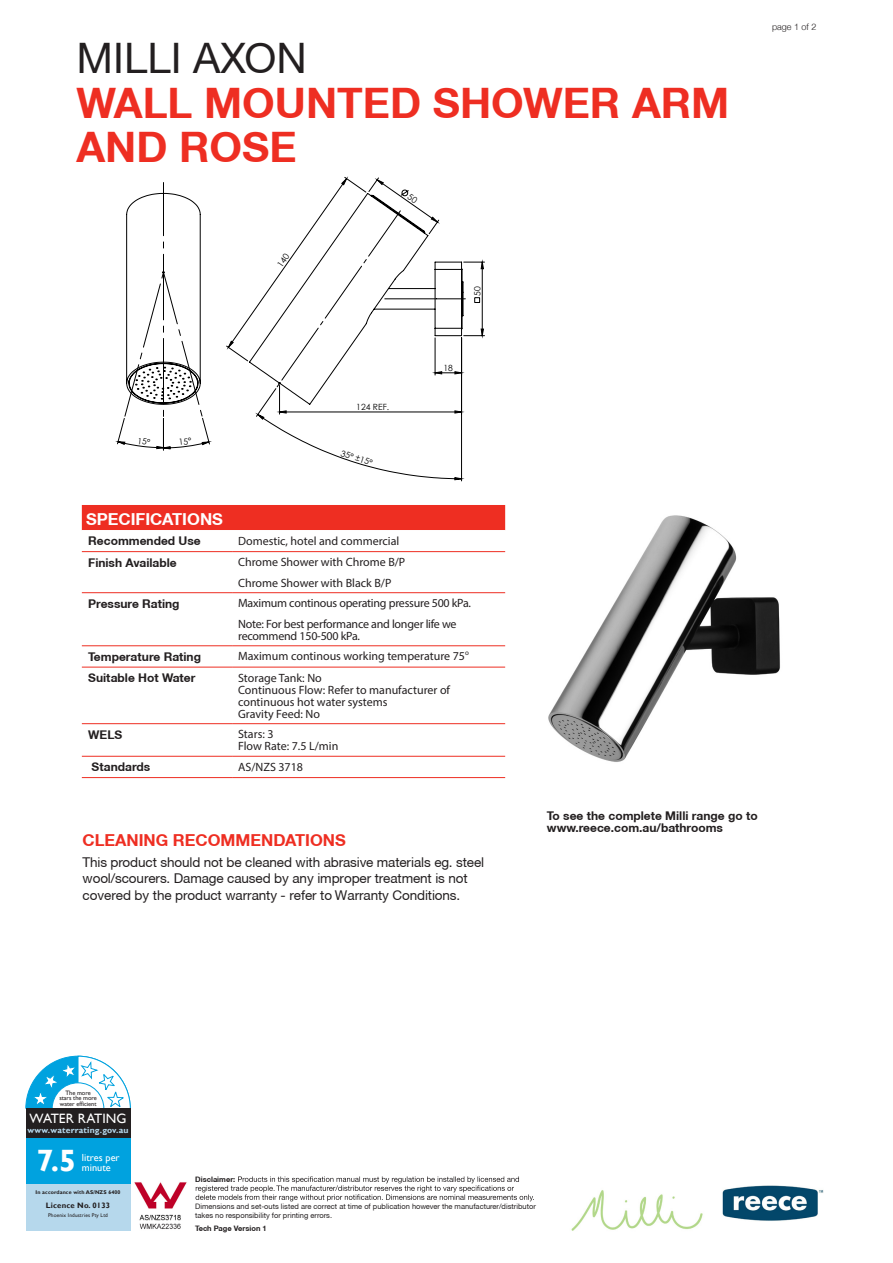
<style>
.page{position:relative;width:893px;height:1263px;background:#fff}
.page>*{position:absolute;margin:0;border:0;box-sizing:border-box;transform-origin:0 0}
.t1{font:700 42px/45px "Helvetica Neue CE";color:#ee2e22}
.t2{font:42px "Helvetica Neue CE";color:#231f20}
.t3{font:700 30.9px "Gill Sans";color:#fff}
.t4{font:700 16.5px "Helvetica Neue CE";color:#ee2e22}
.t5{font:700 16.5px "Helvetica Neue CE";color:#fff}
.t6{font:13.5px/16.5px "Helvetica Neue CE";letter-spacing:-.01em;color:#231f20}
.t7{font:13.5px "Gill Sans";letter-spacing:-.01em;color:#fff}
.t8{font:12px/12px "Myriad Pro";color:#231f20}
.t9{font:700 12px/12px "Helvetica Neue CE";color:#231f20}
.t10{font:12px/20.5px "Myriad Pro";letter-spacing:-.02em;color:#231f20}
.t11{font:10.35px/10.4px "Gill Sans";color:#fff}
.t12{font:300 9px "Helvetica Neue";color:#231f20}
.t13{font:700 8.7px "Gill Sans";letter-spacing:.02em;color:#b6d8ec}
.t14{font:8.55px "Century Gothic";color:#000}
.t15{font:700 7.8px "Gill Sans";letter-spacing:.02em;color:#231f20}
.t16{font:7.5px/9px "Helvetica Neue CE";color:#231f20}
.t17{font:700 7.5px "Helvetica Neue CE";color:#231f20}
.t18{font:7.05px "Myriad Pro";color:#231f20}
.t19{font:6.45px/5.4px "Gill Sans";letter-spacing:-.01em;color:#231f20;text-align:center}
.t20{font:700 5.4px "Gill Sans";letter-spacing:.02em;color:#231f20}
.t21{font:5.4px "Gill Sans";letter-spacing:.02em;color:#231f20}
</style>
<div class="page">
<img style="left:134px;top:1182px;width:53px;height:47px">
<svg style="left:196px;top:1176px;width:338px;height:25px"></svg>
<div style="left:82px;top:505px;width:423px;height:25px;background:#ee2e22"></div>
<svg style="left:82px;top:552px;width:423px;height:204px"></svg>
<hr style="left:82px;top:551px;width:150px;height:1px;background:#ee2e22">
<hr style="left:232px;top:551px;width:273px;height:1px;background:#ee2e22">
<hr style="left:82px;top:592px;width:150px;height:1px;background:#ee2e22">
<hr style="left:232px;top:592px;width:273px;height:1px;background:#ee2e22">
<hr style="left:82px;top:645px;width:150px;height:1px;background:#ee2e22">
<hr style="left:232px;top:645px;width:273px;height:1px;background:#ee2e22">
<hr style="left:82px;top:667px;width:150px;height:1px;background:#ee2e22">
<hr style="left:232px;top:667px;width:273px;height:1px;background:#ee2e22">
<hr style="left:82px;top:723px;width:150px;height:1px;background:#ee2e22">
<hr style="left:232px;top:723px;width:273px;height:1px;background:#ee2e22">
<hr style="left:82px;top:756px;width:150px;height:1px;background:#ee2e22">
<hr style="left:232px;top:756px;width:273px;height:1px;background:#ee2e22">
<hr style="left:82px;top:777px;width:150px;height:1px;background:#ee2e22">
<hr style="left:232px;top:777px;width:273px;height:1px;background:#ee2e22">
<img style="left:722px;top:1185px;width:102px;height:36px">
<img style="left:571px;top:1176px;width:132px;height:55px">
<img style="left:548px;top:515px;width:232px;height:247px">
<svg style="left:474px;top:262px;width:9px;height:74px"></svg>
<svg style="left:258px;top:411px;width:204px;height:69px"></svg>
<svg style="left:126px;top:193px;width:337px;height:213px"></svg>
<div style="left:26px;top:1138px;width:104px;height:46px;background:#00a2df"></div>
<div style="left:26px;top:1184px;width:104px;height:47px;background:#b6d8ec"></div>
<div style="left:26px;top:1109px;width:104px;height:29px;background:#231f20"></div>
<svg style="left:26px;top:1056px;width:105px;height:53px"></svg>
<svg style="left:228px;top:179px;width:237px;height:208px"></svg>
<svg style="left:118px;top:438px;width:91px;height:11px"></svg>
<h1 class="t2" style="left:77px;top:32px;width:232px">MILLI AXON</h1>
<h1 class="t1" style="left:77px;top:81px;width:654px">WALL MOUNTED SHOWER ARM<br>AND ROSE</h1>
<p class="t12" style="left:772px;top:21px;width:46px">page 1 of 2</p>
<p class="t14" style="left:356px;top:401px;width:34px">124 REF.</p>
<p class="t14" style="left:343px;top:447px;width:34px;rotate:17deg">35° ±15°</p>
<p class="t14" style="left:471px;top:296px;width:11px;rotate:-90deg">50</p>
<p class="t14" style="left:443px;top:362px;width:11px">18</p>
<h3 class="t5" style="left:86px;top:509px;width:138px">SPECIFICATIONS</h3>
<p class="t9" style="left:88px;top:535px;width:114px">Recommended Use</p>
<p class="t8" style="left:238px;top:534px;width:163px">Domestic, hotel and commercial</p>
<p class="t9" style="left:88px;top:556px;width:90px">Finish Available</p>
<p class="t8" style="left:238px;top:552px;width:169px;line-height:20.5px">Chrome Shower with Chrome B/P<br>Chrome Shower with Black B/P</p>
<p class="t9" style="left:88px;top:597px;width:93px">Pressure Rating</p>
<p class="t10" style="left:238px;top:593px;width:235px">Maximum continous operating pressure 500 kPa.<br>Note: For best performance and longer life we</p>
<p class="t10" style="left:238px;top:625px;width:123px">recommend 150-500 kPa.</p>
<p class="t9" style="left:88px;top:651px;width:114px">Temperature Rating</p>
<p class="t8" style="left:238px;top:650px;width:228px">Maximum continous working temperature 75</p>
<p class="t18" style="left:465px;top:648px;width:5px">o</p>
<p class="t9" style="left:88px;top:672px;width:109px">Suitable Hot Water</p>
<p class="t8" style="left:238px;top:671px;width:213px">Storage Tank: No<br>Continuous Flow: Refer to manufacturer of continuous hot water systems<br>Gravity Feed: No</p>
<p class="t9" style="left:88px;top:728px;width:36px">WELS</p>
<p class="t8" style="left:238px;top:728px;width:102px">Stars: 3<br>Flow Rate: 7.5 L/min</p>
<p class="t9" style="left:92px;top:761px;width:60px">Standards</p>
<p class="t8" style="left:238px;top:761px;width:66px">AS/NZS 3718</p>
<h3 class="t4" style="left:82px;top:830px;width:265px">CLEANING RECOMMENDATIONS</h3>
<p class="t6" style="left:82px;top:854px;width:403px">This product should not be cleaned with abrasive materials eg. steel wool/scourers. Damage caused by any improper treatment is not covered by the product warranty - refer to Warranty Conditions.</p>
<p class="t9" style="left:547px;top:810px;width:212px">To see the complete Milli range go to www.reece.com.au/bathrooms</p>
<p class="t19" style="left:59px;top:1090px;width:39px">The more stars the more water efficient</p>
<p class="t7" style="left:30px;top:1111px;width:98px">WATER RATING</p>
<p class="t13" style="left:28px;top:1124px;width:102px">www.waterrating.gov.au</p>
<h2 class="t3" style="left:37px;top:1142px;width:41px">7.5</h2>
<p class="t11" style="left:82px;top:1152px;width:39px">litres per minute</p>
<p class="t20" style="left:36px;top:1189px;width:87px">In accordance with AS/NZS 6400</p>
<p class="t15" style="left:46px;top:1200px;width:66px">Licence No. 0133</p>
<p class="t21" style="left:48px;top:1212px;width:61px">Phoenix Industries Pty Ltd</p>
<p class="t17" style="left:195px;top:1174px;width:42px">Disclaimer:</p>
<p class="t16" style="left:195px;top:1202px;width:342px">Dimensions and set-outs listed are correct at time of publication however the manufacturer/distributor takes no responsibility for printing errors.</p>
<p class="t17" style="left:195px;top:1224px;width:73px">Tech Page Version 1</p>
</div>
